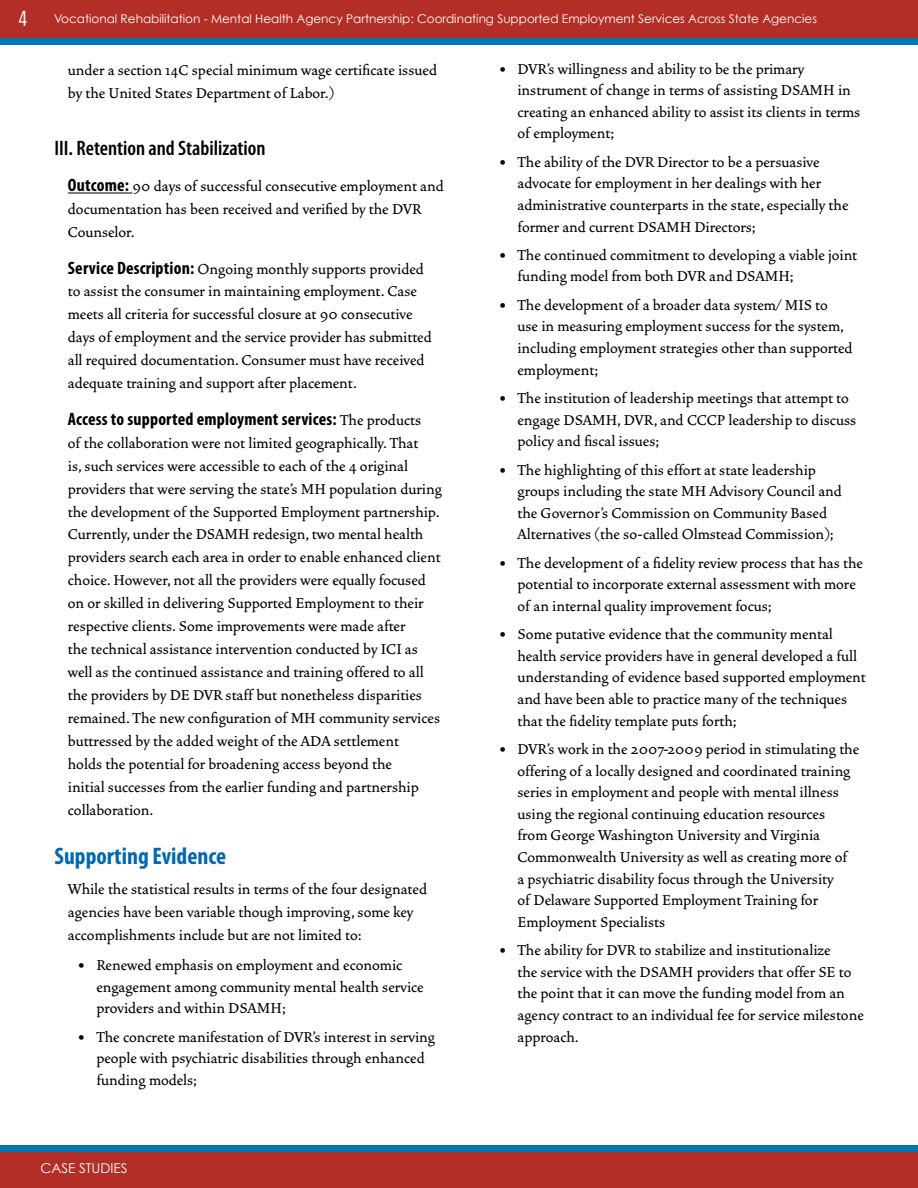
<style>
.page{position:relative;width:918px;height:1188px;background:#fff}
.page>*{position:absolute;margin:0;border:0;box-sizing:border-box;transform-origin:0 0}
.t1{font:700 condensed 24px "Myriad Pro";color:#0067ac}
.t2{font:600 condensed 21px "Myriad Pro";color:#000}
.t3{font:500 18px/21.6px "Vendetta";color:#000}
.t4{font:700 condensed 18px "Myriad Pro";letter-spacing:.01em;color:#000}
.t5{font:13.5px "Century Gothic";color:#fff}
.t6{font:12px "Century Gothic";color:#fff}
.s1{font-family:"Trade Gothic Cond Eighteen";font-size:21px}
.s2{font-family:"Myriad Pro";font-weight:700;font-stretch:condensed}
.s3{font-family:"Vendetta";font-weight:500;font-stretch:normal}
</style>
<div class="page">
<div style="left:0;top:1146px;width:918px;height:12px;background:#0077b0"></div>
<div style="left:0;top:33px;width:918px;height:12px;background:#0077b0"></div>
<div style="left:0;top:0;width:918px;height:38px;background:#b32e27"></div>
<div style="left:0;top:1152px;width:918px;height:36px;background:#b32e27"></div>
<hr style="left:68px;top:193px;width:64px;height:1px;background:#000">
<p class="t6" style="left:19px;top:11px;width:800px"><span class="s1">4</span> Vocational Rehabilitation - Mental Health Agency Partnership: Coordinating Supported Employment Services Across State Agencies</p>
<p class="t3" style="left:68px;top:59px;width:371px;line-height:23px">under a section 14C special minimum wage certificate issued by the United States Department of Labor.)</p>
<p class="t2" style="left:54px;top:136px;width:213px">III. Retention and Stabilization</p>
<p class="t3" style="left:68px;top:175px;width:377px;line-height:23px"><span class="s2">Outcome:</span> 90 days of successful consecutive employment and documentation has been received and verified by the DVR<br>Counselor.</p>
<p class="t3" style="left:68px;top:257px;width:366px;line-height:23px"><span class="s2">Service Description:</span> Ongoing monthly supports provided to assist the consumer in maintaining employment. Case meets all criteria for successful closure at 90 consecutive days of employment and the service provider has submitted all required documentation. Consumer must have received adequate training and support after placement.</p>
<p class="t4" style="left:68px;top:409px;width:355px">Access to supported employment services: <span class="s3">The products</span></p>
<p class="t3" style="left:68px;top:431px;width:376px;line-height:23px">of the collaboration were not limited geographically. That<br>is, such services were accessible to each of the 4 original providers that were serving the state’s MH population during the development of the Supported Employment partnership.<br>Currently, under the DSAMH redesign, two mental health providers search each area in order to enable enhanced client choice. However, not all the providers were equally focused on or skilled in delivering Supported Employment to their respective clients. Some improvements were made after<br>the technical assistance intervention conducted by ICI as well as the continued assistance and training offered to all the providers by DE DVR staff but nonetheless disparities remained. The new configuration of MH community services buttressed by the added weight of the ADA settlement<br>holds the potential for broadening access beyond the<br>initial successes from the earlier funding and partnership collaboration.</p>
<h1 class="t1" style="left:54px;top:843px;width:173px">Supporting Evidence</h1>
<p class="t3" style="left:68px;top:877px;width:361px;line-height:23px">While the statistical results in terms of the four designated agencies have been variable though improving, some key accomplishments include but are not limited to:</p>
<p class="t3" style="left:96px;top:955px;width:329px;text-indent:-19px">• Renewed emphasis on employment and economic engagement among community mental health service providers and within DSAMH;</p>
<p class="t3" style="left:96px;top:1026px;width:340px;text-indent:-19px">• The concrete manifestation of DVR’s interest in serving people with psychiatric disabilities through enhanced funding models;</p>
<p class="t5" style="left:40px;top:1160px;width:89px">CASE STUDIES</p>
<p class="t3" style="left:518px;top:58px;width:344px;text-indent:-19px">• DVR’s willingness and ability to be the primary instrument of change in terms of assisting DSAMH in creating an enhanced ability to assist its clients in terms of employment;</p>
<p class="t3" style="left:518px;top:151px;width:333px;text-indent:-19px">• The ability of the DVR Director to be a persuasive advocate for employment in her dealings with her administrative counterparts in the state, especially the former and current DSAMH Directors;</p>
<p class="t3" style="left:518px;top:244px;width:341px;text-indent:-19px">• The continued commitment to developing a viable joint funding model from both DVR and DSAMH;</p>
<p class="t3" style="left:518px;top:294px;width:337px;text-indent:-19px">• The development of a broader data system/ MIS to use in measuring employment success for the system, including employment strategies other than supported employment;</p>
<p class="t3" style="left:518px;top:387px;width:340px;text-indent:-19px">• The institution of leadership meetings that attempt to engage DSAMH, DVR, and CCCP leadership to discuss policy and fiscal issues;</p>
<p class="t3" style="left:518px;top:459px;width:326px;text-indent:-19px">• The highlighting of this effort at state leadership groups including the state MH Advisory Council and the Governor’s Commission on Community Based Alternatives (the so-called Olmstead Commission);</p>
<p class="t3" style="left:518px;top:552px;width:347px;text-indent:-19px">• The development of a fidelity review process that has the potential to incorporate external assessment with more of an internal quality improvement focus;</p>
<p class="t3" style="left:518px;top:624px;width:350px;text-indent:-19px">• Some putative evidence that the community mental health service providers have in general developed a full understanding of evidence based supported employment and have been able to practice many of the techniques that the fidelity template puts forth;</p>
<p class="t3" style="left:518px;top:738px;width:343px;text-indent:-19px">• DVR’s work in the 2007-2009 period in stimulating the offering of a locally designed and coordinated training series in employment and people with mental illness using the regional continuing education resources from George Washington University and Virginia Commonwealth University as well as creating more of<br>a psychiatric disability focus through the University<br>of Delaware Supported Employment Training for Employment Specialists</p>
<p class="t3" style="left:518px;top:940px;width:348px;text-indent:-19px">• The ability for DVR to stabilize and institutionalize<br>the service with the DSAMH providers that offer SE to the point that it can move the funding model from an agency contract to an individual fee for service milestone approach.</p>
</div>
